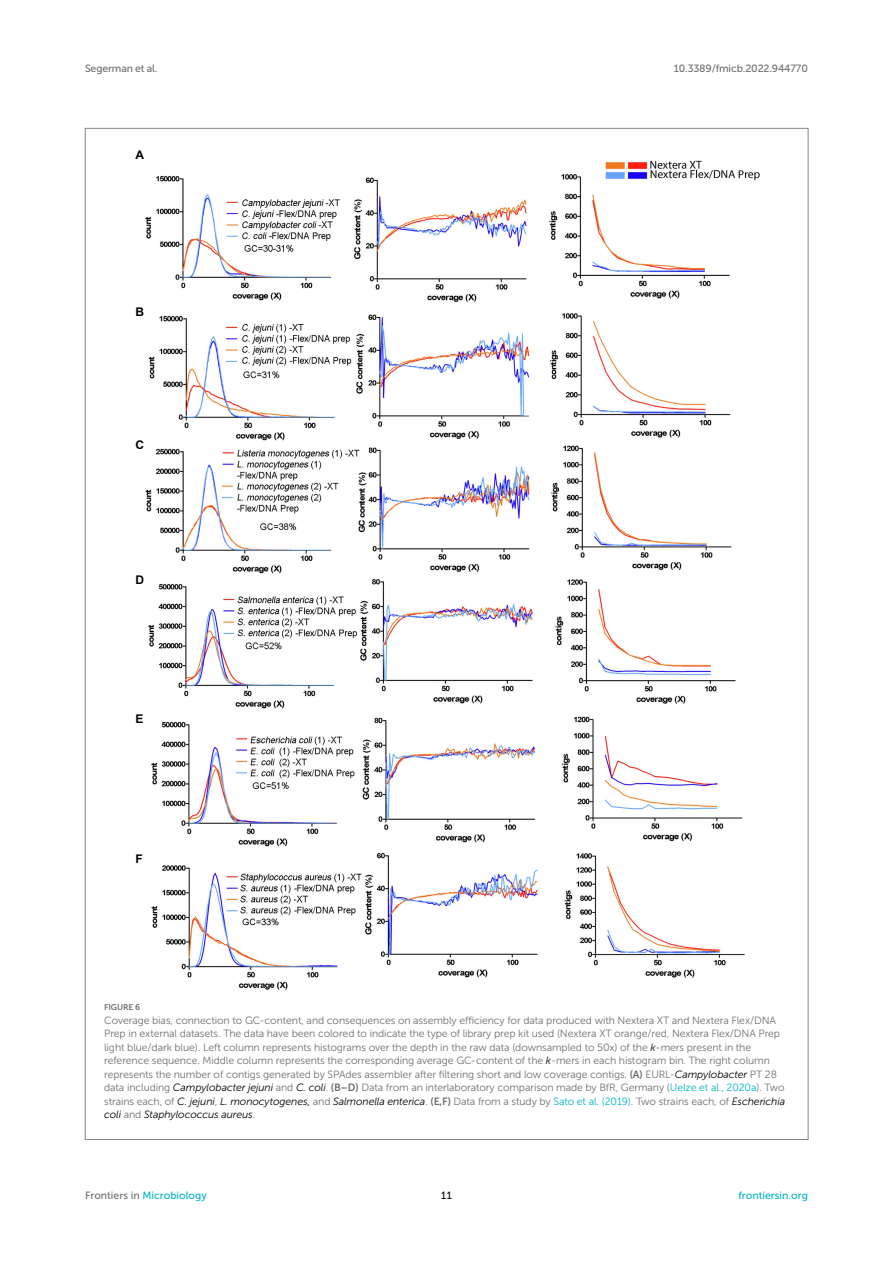
<style>
.page{position:relative;width:893px;height:1263px;background:#fff}
.page>*{position:absolute;margin:0;border:0;box-sizing:border-box;transform-origin:0 0}
.t1{font:700 12px "Arial";color:#000}
.FIG_LEG{font:10.5px/13.5px "Museo Sans 300";letter-spacing:-.01em;color:#706f70}
.t2{font:10.5px "Museo Sans 500";letter-spacing:-.015em;color:#706f70}
.t3{font:10.5px "Museo Sans 500";color:#00b4c4}
.t4{font:10.5px "Museo Sans 500";color:#000}
.FIG_HD{font:8.25px "Museo Sans 700";letter-spacing:-.01em;color:#706f70}
.s1{font-style:italic;color:#000}
.s2{font-family:"Museo Sans 700"}
.s3{color:#00b4c4}
.s4{color:#706f70}
</style>
<div class="page">
<img style="left:145px;top:160px;width:615px;height:830px">
<p class="t2" style="left:85px;top:63px;width:74px">Segerman et al.</p>
<p class="t2" style="left:674px;top:63px;width:136px">10.3389/fmicb.2022.944770</p>
<p class="t1" style="left:136px;top:147px;width:10px">A</p>
<p class="t1" style="left:136px;top:304px;width:10px">B</p>
<p class="t1" style="left:136px;top:437px;width:10px">C</p>
<p class="t1" style="left:136px;top:572px;width:10px">D</p>
<p class="t1" style="left:136px;top:710px;width:10px">E</p>
<p class="t1" style="left:136px;top:850px;width:9px">F</p>
<p class="FIG_HD" style="left:104px;top:1003px;width:37px">FIGURE 6</p>
<p class="FIG_LEG" style="left:104px;top:1013px;width:682px">Coverage bias, connection to GC-content, and consequences on assembly efficiency for data produced with Nextera XT and Nextera Flex/DNA Prep in external datasets. The data have been colored to indicate the type of library prep kit used (Nextera XT orange/red, Nextera Flex/DNA Prep light blue/dark blue). Left column represents histograms over the depth in the raw data (downsampled to 50x) of the <span class="s1">k</span>-mers present in the reference sequence. Middle column represents the corresponding average GC-content of the <span class="s1">k</span>-mers in each histogram bin. The right column represents the number of contigs generated by SPAdes assembler after filtering short and low coverage contigs. <span class="s2">(A)</span> EURL-<span class="s1">Campylobacter</span> PT 28 data including <span class="s1">Campylobacter jejuni</span> and <span class="s1">C. coli</span>. <span class="s2">(B–D)</span> Data from an interlaboratory comparison made by BfR, Germany (<span class="s3">Uelze et al., 2020a</span>). Two strains each, of <span class="s1">C. jejuni</span>, <span class="s1">L. monocytogenes,</span> and <span class="s1">Salmonella enterica</span>. <span class="s2">(E,F)</span> Data from a study by <span class="s3">Sato et al. (2019)</span>. Two strains each, of <span class="s1">Escherichia coli</span> and <span class="s1">Staphylococcus aureus</span>.</p>
<p class="t3" style="left:85px;top:1190px;width:123px"><span class="s4">Frontiers in</span> Microbiology</p>
<p class="t4" style="left:441px;top:1190px;width:12px">11</p>
<p class="t3" style="left:738px;top:1190px;width:71px">frontiersin.org</p>
</div>
